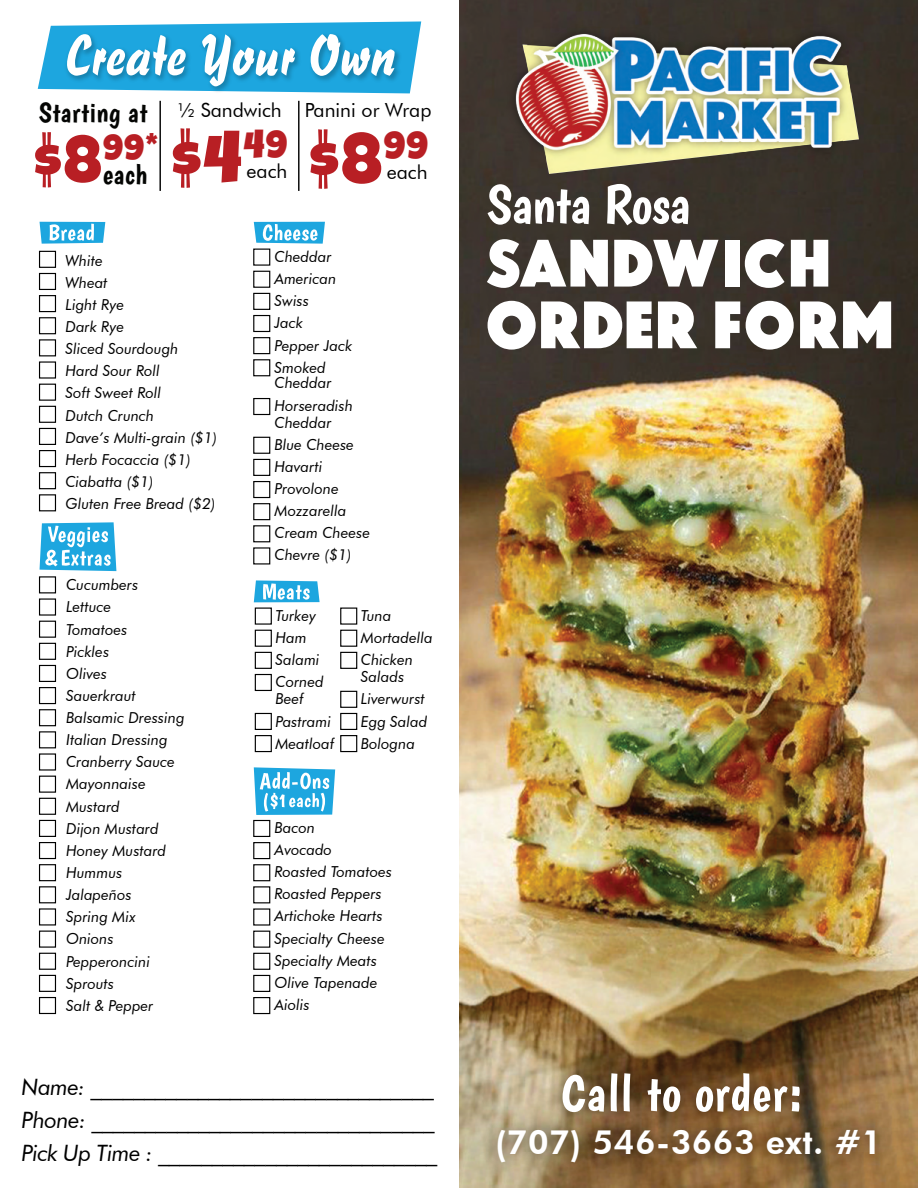
<style>
.page{position:relative;width:918px;height:1188px;background:#fff}
.page>*{position:absolute;margin:0;border:0;box-sizing:border-box;transform-origin:0 0}
.t1{font:71.85px "Luckiest Guy";color:#b81f24}
.t2{font:66.75px "Luckiest Guy";color:#b81f24}
.t3{font:51px "Boogaloo";letter-spacing:.015em;color:#fff}
.t4{font:39.15px "Luckiest Guy";color:#b81f24}
.t5{font:36.45px "Luckiest Guy";color:#b81f24}
.t6{font:800 33.45px "Futura BT";letter-spacing:.015em;color:#fff}
.t7{font:27.9px "Boogaloo";letter-spacing:.015em;color:#040503}
.t8{font:italic 22.5px/33px "Futura BT";letter-spacing:-.025em;color:#000}
.t9{font:19.5px "Futura BT";color:#000}
.t10{font:italic 15.15px/22.2px "Futura BT";color:#000}
.s1{font-size:71.85px}
</style>
<div class="page">
<img style="left:460px;top:0;width:458px;height:1188px">
<svg style="left:38px;top:24px;width:383px;height:69px"></svg>
<svg style="left:40px;top:522px;width:76px;height:49px"></svg>
<div style="left:39px;top:576px;width:17px;height:17px;border:1px solid #000"></div>
<div style="left:39px;top:598px;width:17px;height:18px;border:1px solid #000"></div>
<div style="left:39px;top:621px;width:17px;height:17px;border:1px solid #000"></div>
<div style="left:39px;top:643px;width:17px;height:17px;border:1px solid #000"></div>
<div style="left:39px;top:665px;width:17px;height:17px;border:1px solid #000"></div>
<div style="left:39px;top:687px;width:17px;height:17px;border:1px solid #000"></div>
<div style="left:39px;top:709px;width:17px;height:17px;border:1px solid #000"></div>
<div style="left:39px;top:731px;width:17px;height:17px;border:1px solid #000"></div>
<div style="left:39px;top:753px;width:17px;height:18px;border:1px solid #000"></div>
<div style="left:39px;top:776px;width:17px;height:17px;border:1px solid #000"></div>
<div style="left:39px;top:798px;width:17px;height:17px;border:1px solid #000"></div>
<div style="left:39px;top:820px;width:17px;height:17px;border:1px solid #000"></div>
<div style="left:39px;top:842px;width:17px;height:17px;border:1px solid #000"></div>
<div style="left:39px;top:864px;width:17px;height:17px;border:1px solid #000"></div>
<div style="left:39px;top:886px;width:17px;height:17px;border:1px solid #000"></div>
<div style="left:39px;top:908px;width:17px;height:18px;border:1px solid #000"></div>
<div style="left:39px;top:931px;width:17px;height:17px;border:1px solid #000"></div>
<div style="left:39px;top:953px;width:17px;height:17px;border:1px solid #000"></div>
<div style="left:39px;top:975px;width:17px;height:17px;border:1px solid #000"></div>
<div style="left:39px;top:997px;width:17px;height:17px;border:1px solid #000"></div>
<svg style="left:254px;top:580px;width:66px;height:22px"></svg>
<div style="left:255px;top:608px;width:17px;height:17px;border:1px solid #000"></div>
<div style="left:255px;top:630px;width:17px;height:17px;border:1px solid #000"></div>
<div style="left:255px;top:652px;width:17px;height:17px;border:1px solid #000"></div>
<div style="left:255px;top:674px;width:17px;height:17px;border:1px solid #000"></div>
<div style="left:340px;top:608px;width:17px;height:17px;border:1px solid #000"></div>
<div style="left:340px;top:630px;width:17px;height:17px;border:1px solid #000"></div>
<div style="left:340px;top:652px;width:17px;height:17px;border:1px solid #000"></div>
<div style="left:340px;top:691px;width:17px;height:17px;border:1px solid #000"></div>
<div style="left:340px;top:713px;width:17px;height:17px;border:1px solid #000"></div>
<div style="left:340px;top:735px;width:17px;height:17px;border:1px solid #000"></div>
<div style="left:255px;top:713px;width:17px;height:17px;border:1px solid #000"></div>
<div style="left:255px;top:735px;width:17px;height:17px;border:1px solid #000"></div>
<svg style="left:254px;top:767px;width:81px;height:48px"></svg>
<div style="left:253px;top:820px;width:17px;height:17px;border:1px solid #000"></div>
<div style="left:253px;top:842px;width:17px;height:17px;border:1px solid #000"></div>
<div style="left:253px;top:864px;width:17px;height:17px;border:1px solid #000"></div>
<div style="left:253px;top:886px;width:17px;height:17px;border:1px solid #000"></div>
<div style="left:253px;top:908px;width:17px;height:18px;border:1px solid #000"></div>
<div style="left:253px;top:931px;width:17px;height:17px;border:1px solid #000"></div>
<div style="left:253px;top:953px;width:17px;height:17px;border:1px solid #000"></div>
<div style="left:253px;top:975px;width:17px;height:17px;border:1px solid #000"></div>
<div style="left:253px;top:997px;width:17px;height:17px;border:1px solid #000"></div>
<svg style="left:40px;top:222px;width:65px;height:22px"></svg>
<div style="left:39px;top:251px;width:17px;height:17px;border:1px solid #000"></div>
<div style="left:39px;top:273px;width:17px;height:17px;border:1px solid #000"></div>
<div style="left:39px;top:295px;width:17px;height:17px;border:1px solid #000"></div>
<div style="left:39px;top:317px;width:17px;height:17px;border:1px solid #000"></div>
<div style="left:39px;top:339px;width:17px;height:17px;border:1px solid #000"></div>
<div style="left:39px;top:361px;width:17px;height:18px;border:1px solid #000"></div>
<div style="left:39px;top:384px;width:17px;height:17px;border:1px solid #000"></div>
<div style="left:39px;top:406px;width:17px;height:17px;border:1px solid #000"></div>
<div style="left:39px;top:428px;width:17px;height:17px;border:1px solid #000"></div>
<div style="left:39px;top:450px;width:17px;height:17px;border:1px solid #000"></div>
<div style="left:39px;top:472px;width:17px;height:17px;border:1px solid #000"></div>
<div style="left:39px;top:494px;width:17px;height:17px;border:1px solid #000"></div>
<img style="left:504px;top:24px;width:354px;height:149px">
<svg style="left:487px;top:239px;width:121px;height:49px"></svg>
<svg style="left:614px;top:240px;width:104px;height:47px"></svg>
<div style="left:725px;top:240px;width:15px;height:47px;background:#fff"></div>
<svg style="left:745px;top:239px;width:40px;height:49px"></svg>
<svg style="left:791px;top:240px;width:37px;height:47px"></svg>
<svg style="left:488px;top:301px;width:164px;height:49px"></svg>
<svg style="left:658px;top:301px;width:39px;height:47px"></svg>
<svg style="left:715px;top:301px;width:25px;height:47px"></svg>
<svg style="left:746px;top:301px;width:48px;height:49px"></svg>
<svg style="left:800px;top:301px;width:91px;height:47px"></svg>
<img style="left:472px;top:1044px;width:434px;height:141px">
<hr style="left:159px;top:101px;width:2px;height:90px;background:#000">
<hr style="left:298px;top:101px;width:2px;height:90px;background:#000">
<svg style="left:488px;top:184px;width:101px;height:41px"></svg>
<svg style="left:607px;top:184px;width:81px;height:41px"></svg>
<svg style="left:254px;top:222px;width:71px;height:22px"></svg>
<div style="left:253px;top:249px;width:17px;height:17px;border:1px solid #000"></div>
<div style="left:253px;top:271px;width:17px;height:17px;border:1px solid #000"></div>
<div style="left:253px;top:293px;width:17px;height:17px;border:1px solid #000"></div>
<div style="left:253px;top:315px;width:17px;height:17px;border:1px solid #000"></div>
<div style="left:253px;top:337px;width:17px;height:17px;border:1px solid #000"></div>
<div style="left:253px;top:359px;width:17px;height:17px;border:1px solid #000"></div>
<div style="left:253px;top:398px;width:17px;height:17px;border:1px solid #000"></div>
<div style="left:253px;top:437px;width:17px;height:17px;border:1px solid #000"></div>
<div style="left:253px;top:459px;width:17px;height:17px;border:1px solid #000"></div>
<div style="left:253px;top:481px;width:17px;height:17px;border:1px solid #000"></div>
<div style="left:253px;top:503px;width:17px;height:17px;border:1px solid #000"></div>
<div style="left:253px;top:525px;width:17px;height:17px;border:1px solid #000"></div>
<div style="left:253px;top:547px;width:17px;height:18px;border:1px solid #000"></div>
<hr style="left:458px;top:0;width:2px;height:1188px;background:#000">
<p class="t9" style="left:177px;top:98px;width:256px">½ Sandwich Panini or Wrap</p>
<h3 class="t7" style="left:39px;top:96px;width:110px">Starting at</h3>
<h2 class="t2" style="left:33px;top:116px;width:70px">$8</h2>
<h3 class="t5" style="left:103px;top:124px;width:56px">99<sup>*</sup></h3>
<h1 class="t1" style="left:171px;top:111px;width:73px">$4</h1>
<h3 class="t4" style="left:244px;top:120px;width:186px">49 <span class="s1">$8</span>99</h3>
<p class="t9" style="left:247px;top:160px;width:42px">each</p>
<h3 class="t7" style="left:103px;top:158px;width:46px">each</h3>
<p class="t9" style="left:387px;top:161px;width:42px">each</p>
<p class="t10" style="left:65px;top:249px;width:153px">White<br>Wheat<br>Light Rye<br>Dark Rye<br>Sliced Sourdough<br>Hard Sour Roll<br>Soft Sweet Roll<br>Dutch Crunch<br>Dave’s Multi-grain ($1)<br>Herb Focaccia ($1)<br>Ciabatta ($1)<br>Gluten Free Bread ($2)</p>
<p class="t10" style="left:66px;top:574px;width:120px">Cucumbers<br>Lettuce<br>Tomatoes<br>Pickles<br>Olives<br>Sauerkraut<br>Balsamic Dressing<br>Italian Dressing<br>Cranberry Sauce<br>Mayonnaise<br>Mustard<br>Dijon Mustard<br>Honey Mustard<br>Hummus<br>Jalapeños<br>Spring Mix<br>Onions<br>Pepperoncini<br>Sprouts<br>Salt &amp; Pepper</p>
<p class="t10" style="left:275px;top:245px;width:79px">Cheddar<br>American<br>Swiss<br>Jack<br>Pepper Jack<br>Smoked</p>
<p class="t10" style="left:275px;top:372px;width:80px">Cheddar<br>Horseradish</p>
<p class="t10" style="left:275px;top:411px;width:97px">Cheddar<br>Blue Cheese<br>Havarti<br>Provolone<br>Mozzarella<br>Cream Cheese<br>Chevre ($1)</p>
<p class="t10" style="left:276px;top:604px;width:50px">Turkey<br>Ham<br>Salami<br>Corned</p>
<p class="t10" style="left:276px;top:688px;width:61px">Beef<br>Pastrami<br>Meatloaf</p>
<p class="t10" style="left:361px;top:604px;width:73px">Tuna<br>Mortadella<br>Chicken</p>
<p class="t10" style="left:361px;top:666px;width:68px">Salads<br>Liverwurst<br>Egg Salad<br>Bologna</p>
<p class="t10" style="left:275px;top:816px;width:119px">Bacon<br>Avocado<br>Roasted Tomatoes<br>Roasted Peppers<br>Artichoke Hearts<br>Specialty Cheese<br>Specialty Meats<br>Olive Tapenade<br>Aiolis</p>
<h3 class="t8" style="left:22px;top:1070px;width:417px">Name: ________________________________<br>Phone: ________________________________<br>Pick Up Time : __________________________</h3>
<h3 class="t3" style="left:561px;top:1062px;width:243px">Call to order:</h3>
<h3 class="t6" style="left:495px;top:1122px;width:388px">(707) 546-3663 ext. #1</h3>
</div>
